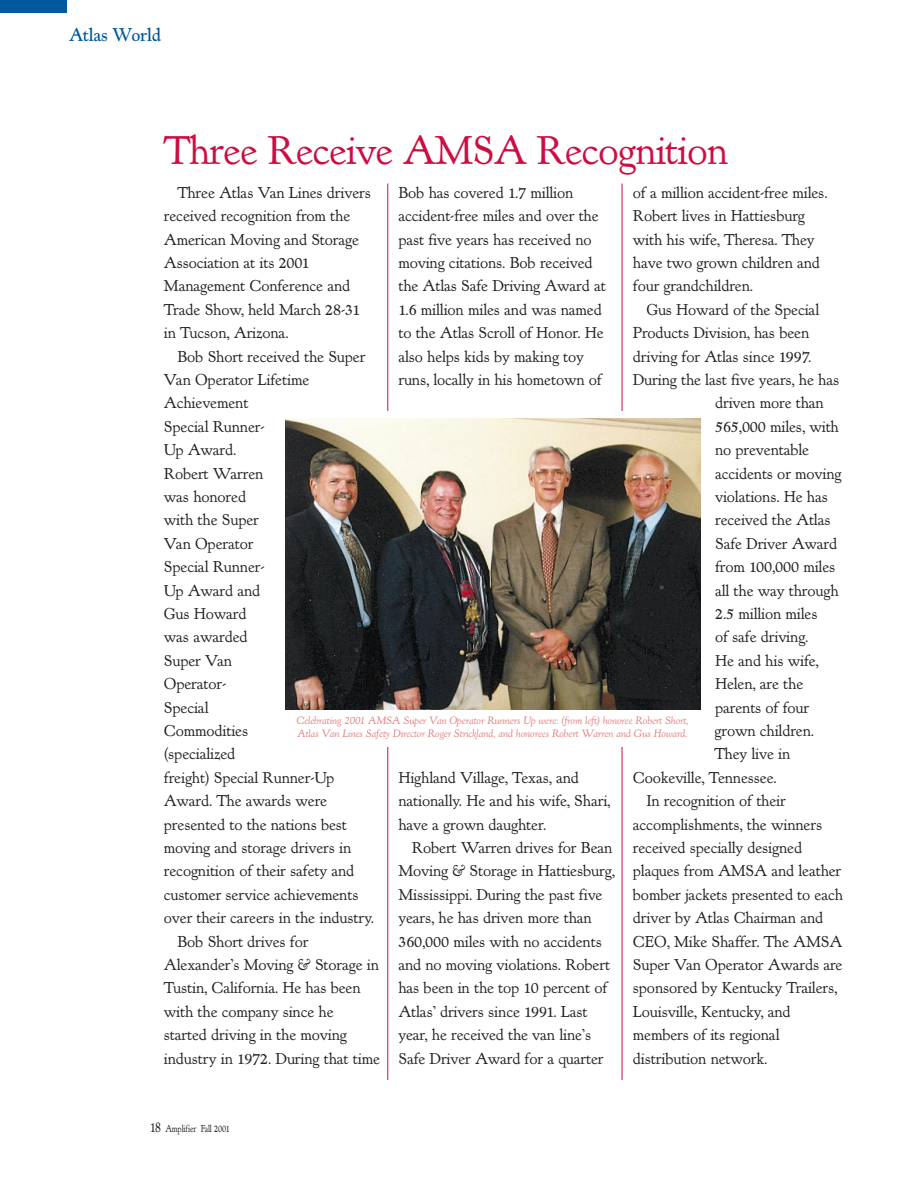
<style>
.page{position:relative;width:918px;height:1188px;background:#fff}
.page>*{position:absolute;margin:0;border:0;box-sizing:border-box;transform-origin:0 0}
.t1{font:42px "Kennerley Rgl";letter-spacing:-.025em;color:#cd0d40}
.t2{font:19.5px "Kennerley Mdm";letter-spacing:-.015em;color:#00599b;scale:.9 1}
.t3{font:16.5px/23.4px "Kennerley Rgl";letter-spacing:-.015em;color:#231f20}
.t4{font:11.25px/13.5px "Kennerley Itl";letter-spacing:-.015em;color:#e07a78}
.t5{font:10.5px "Kennerley Rgl";letter-spacing:-.015em;color:#231f20;scale:.8 1}
.s1{font-size:15px}
</style>
<div class="page">
<hr style="left:387px;top:184px;width:1px;height:896px;background:#cd0d40">
<hr style="left:622px;top:184px;width:1px;height:896px;background:#cd0d40">
<div style="left:0;top:0;width:68px;height:14px;background:#00599b"></div>
<div style="left:285px;top:412px;width:413px;height:335px;background:#fff"></div>
<img style="left:285px;top:418px;width:415px;height:292px">
<p class="t2" style="left:69px;top:28px;width:104px">Atlas World</p>
<h1 class="t1" style="left:164px;top:135px;width:566px">Three Receive AMSA Recognition</h1>
<p class="t3" style="left:164px;top:182px;width:209px;text-indent:14px">Three Atlas Van Lines drivers received recognition from the<br>American Moving and Storage<br>Association at its 2001<br>Management Conference and<br>Trade Show, held March 28-31 in Tucson, Arizona.</p>
<p class="t3" style="left:177px;top:346px;width:190px">Bob Short received the Super</p>
<p class="t3" style="left:164px;top:369px;width:147px">Van Operator Lifetime</p>
<p class="t3" style="left:164px;top:393px;width:86px">Achievement</p>
<p class="t3" style="left:164px;top:416px;width:102px">Special Runner-</p>
<p class="t3" style="left:164px;top:440px;width:74px">Up Award.</p>
<p class="t3" style="left:164px;top:463px;width:101px">Robert Warren</p>
<p class="t3" style="left:164px;top:486px;width:84px">was honored</p>
<p class="t3" style="left:164px;top:510px;width:97px">with the Super</p>
<p class="t3" style="left:164px;top:533px;width:91px">Van Operator</p>
<p class="t3" style="left:164px;top:557px;width:102px">Special Runner-</p>
<p class="t3" style="left:164px;top:580px;width:98px">Up Award and</p>
<p class="t3" style="left:164px;top:603px;width:84px">Gus Howard</p>
<p class="t3" style="left:164px;top:627px;width:85px">was awarded</p>
<p class="t3" style="left:164px;top:650px;width:70px">Super Van</p>
<p class="t3" style="left:164px;top:674px;width:64px">Operator-</p>
<p class="t3" style="left:164px;top:697px;width:46px">Special</p>
<p class="t3" style="left:164px;top:720px;width:86px">Commodities</p>
<p class="t3" style="left:164px;top:744px;width:73px">(specialized</p>
<p class="t3" style="left:164px;top:767px;width:172px">freight) Special Runner-Up</p>
<p class="t3" style="left:164px;top:791px;width:165px">Award. The awards were</p>
<p class="t3" style="left:164px;top:814px;width:185px">presented to the nations best</p>
<p class="t3" style="left:164px;top:837px;width:189px">moving and storage drivers in</p>
<p class="t3" style="left:164px;top:861px;width:192px">recognition of their safety and</p>
<p class="t3" style="left:164px;top:884px;width:196px">customer service achievements</p>
<p class="t3" style="left:164px;top:908px;width:212px">over their careers in the industry.</p>
<p class="t3" style="left:177px;top:931px;width:133px">Bob Short drives for</p>
<p class="t3" style="left:164px;top:954px;width:217px">Alexander’s Moving &amp; Storage in</p>
<p class="t3" style="left:164px;top:978px;width:198px">Tustin, California. He has been</p>
<p class="t3" style="left:164px;top:1001px;width:171px">with the company since he</p>
<p class="t3" style="left:164px;top:1025px;width:185px">started driving in the moving</p>
<p class="t3" style="left:164px;top:1048px;width:218px">industry in 1972. During that time</p>
<p class="t3" style="left:398px;top:182px;width:209px">Bob has covered 1.7 million accident-free miles and over the past five years has received no moving citations. Bob received the Atlas Safe Driving Award at<br>1.6 million miles and was named to the Atlas Scroll of Honor. He also helps kids by making toy runs, locally in his hometown of</p>
<p class="t3" style="left:633px;top:182px;width:196px">of a million accident-free miles.<br>Robert lives in Hattiesburg with his wife, Theresa. They have two grown children and four grandchildren.</p>
<p class="t3" style="left:646px;top:299px;width:174px">Gus Howard of the Special</p>
<p class="t3" style="left:633px;top:323px;width:178px">Products Division, has been</p>
<p class="t3" style="left:633px;top:346px;width:180px">driving for Atlas since 1997.</p>
<p class="t3" style="left:633px;top:369px;width:208px">During the last five years, he has</p>
<p class="t3" style="left:715px;top:393px;width:110px">driven more than</p>
<p class="t3" style="left:715px;top:416px;width:125px">565,000 miles, with</p>
<p class="t3" style="left:715px;top:440px;width:96px">no preventable</p>
<p class="t3" style="left:715px;top:463px;width:128px">accidents or moving</p>
<p class="t3" style="left:715px;top:486px;width:115px">violations. He has</p>
<p class="t3" style="left:715px;top:510px;width:117px">received the Atlas</p>
<p class="t3" style="left:715px;top:533px;width:124px">Safe Driver Award</p>
<p class="t3" style="left:715px;top:557px;width:122px">from 100,000 miles</p>
<p class="t3" style="left:715px;top:580px;width:125px">all the way through</p>
<p class="t3" style="left:715px;top:603px;width:104px">2.5 million miles</p>
<p class="t3" style="left:715px;top:627px;width:95px">of safe driving.</p>
<p class="t3" style="left:715px;top:650px;width:105px">He and his wife,</p>
<p class="t3" style="left:715px;top:674px;width:90px">Helen, are the</p>
<p class="t3" style="left:715px;top:697px;width:96px">parents of four</p>
<p class="t3" style="left:715px;top:720px;width:101px">grown children.</p>
<p class="t3" style="left:715px;top:744px;width:77px">They live in</p>
<p class="t3" style="left:633px;top:767px;width:146px">Cookeville, Tennessee.</p>
<p class="t3" style="left:646px;top:791px;width:141px">In recognition of their</p>
<p class="t3" style="left:633px;top:814px;width:191px">accomplishments, the winners</p>
<p class="t3" style="left:633px;top:837px;width:171px">received specially designed</p>
<p class="t3" style="left:633px;top:861px;width:210px">plaques from AMSA and leather</p>
<p class="t3" style="left:633px;top:884px;width:212px">bomber jackets presented to each</p>
<p class="t3" style="left:633px;top:908px;width:192px">driver by Atlas Chairman and</p>
<p class="t3" style="left:633px;top:931px;width:211px">CEO, Mike Shaffer. The AMSA</p>
<p class="t3" style="left:633px;top:954px;width:211px">Super Van Operator Awards are</p>
<p class="t3" style="left:633px;top:978px;width:206px">sponsored by Kentucky Trailers,</p>
<p class="t3" style="left:633px;top:1001px;width:159px">Louisville, Kentucky, and</p>
<p class="t3" style="left:633px;top:1025px;width:148px">members of its regional</p>
<p class="t3" style="left:633px;top:1048px;width:136px">distribution network.</p>
<p class="t4" style="left:296px;top:714px;width:394px">Celebrating 2001 AMSA Super Van Operator Runners Up were: (from left) honoree Robert Short,<br>Atlas Van Lines Safety Director Roger Strickland, and honorees Robert Warren and Gus Howard.</p>
<p class="t3" style="left:398px;top:767px;width:214px">Highland Village, Texas, and nationally. He and his wife, Shari, have a grown daughter.</p>
<p class="t3" style="left:398px;top:837px;width:218px;text-indent:14px">Robert Warren drives for Bean<br>Moving &amp; Storage in Hattiesburg,<br>Mississippi. During the past five years, he has driven more than<br>360,000 miles with no accidents and no moving violations. Robert has been in the top 10 percent of<br>Atlas’ drivers since 1991. Last year, he received the van line’s<br>Safe Driver Award for a quarter</p>
<p class="t5" style="left:150px;top:1125px;width:101px"><span class="s1">18</span> Amplifier Fall 2001</p>
</div>
